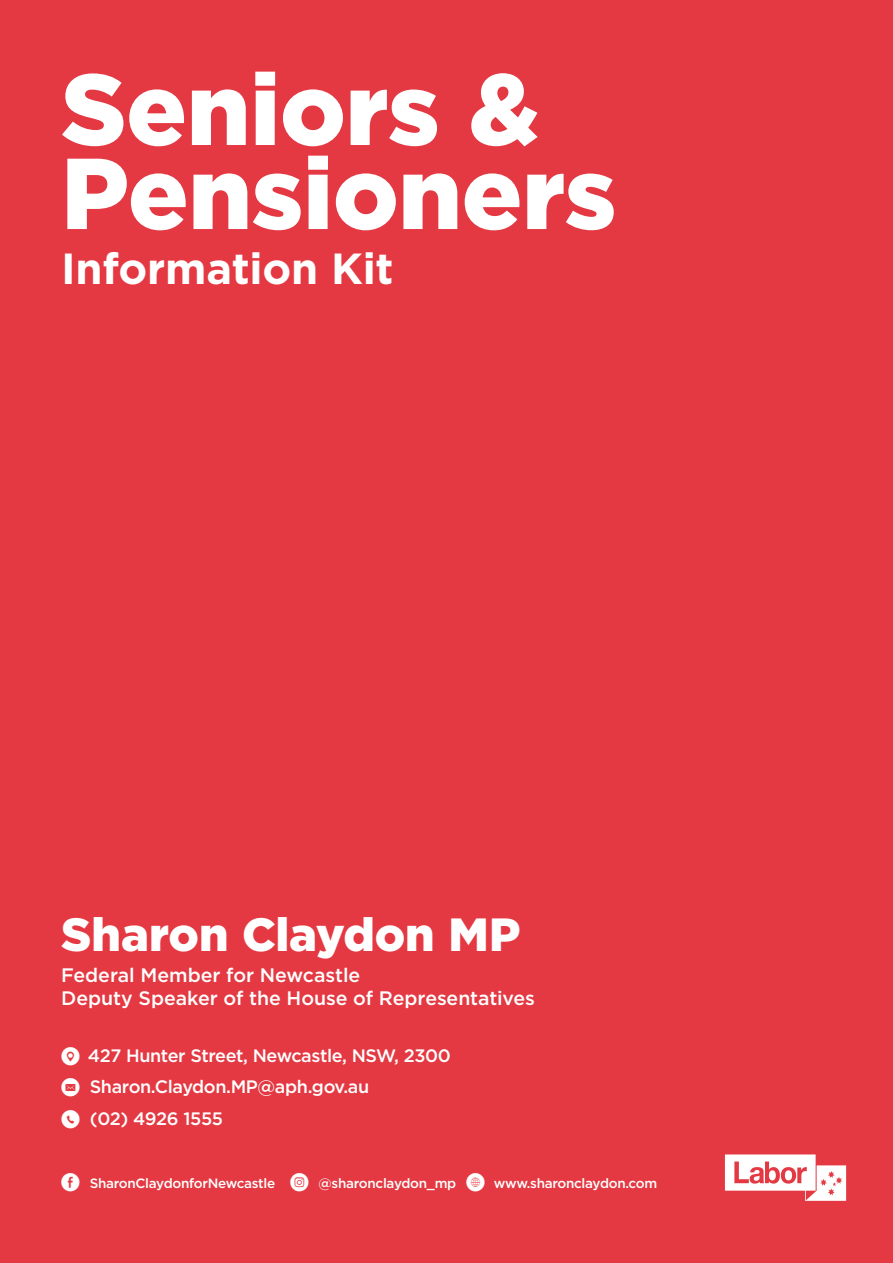
<style>
.page{position:relative;width:893px;height:1263px;background:#e43942}
.page>*{position:absolute;margin:0;border:0;box-sizing:border-box;transform-origin:0 0}
.t1{font:900 100.5px/84px "Gotham";letter-spacing:-.005em;color:#fff}
.t2{font:900 46.5px "Gotham";color:#fff}
.t3{font:700 43.5px "Gotham";letter-spacing:-.005em;color:#fff}
.t4{font:500 19.5px/22.5px "Gotham";letter-spacing:-.005em;color:#fff}
.t5{font:500 18px/31.5px "Gotham";letter-spacing:-.02em;color:#fff}
.t6{font:500 13.5px "Gotham";letter-spacing:-.02em;color:#fff}
.s1{font-family:"Social Media Circled";font-weight:400}
.s2{font-family:"Social Media Circled";font-weight:400;font-size:18px}
</style>
<div class="page">
<svg style="left:725px;top:1154px;width:121px;height:47px"></svg>
<h1 class="t1" style="left:61px;top:66px;width:557px">Seniors &amp;<br>Pensioners</h1>
<h3 class="t3" style="left:61px;top:240px;width:334px">Information Kit</h3>
<h2 class="t2" style="left:61px;top:903px;width:461px">Sharon Claydon MP</h2>
<p class="t4" style="left:61px;top:964px;width:475px">Federal Member for Newcastle<br>Deputy Speaker of the House of Representatives</p>
<p class="t5" style="left:61px;top:1039px;width:391px"><span class="s1">9</span> 427 Hunter Street, Newcastle, NSW, 2300 <span class="s1">k</span> Sharon.Claydon.MP@aph.gov.au<br><span class="s1">m</span> (02) 4926 1555</p>
<p class="t6" style="left:61px;top:1174px;width:598px"><span class="s2">E</span> SharonClaydonforNewcastle <span class="s2">Q</span> @sharonclaydon_mp <span class="s2">K</span> www.sharonclaydon.com</p>
</div>
